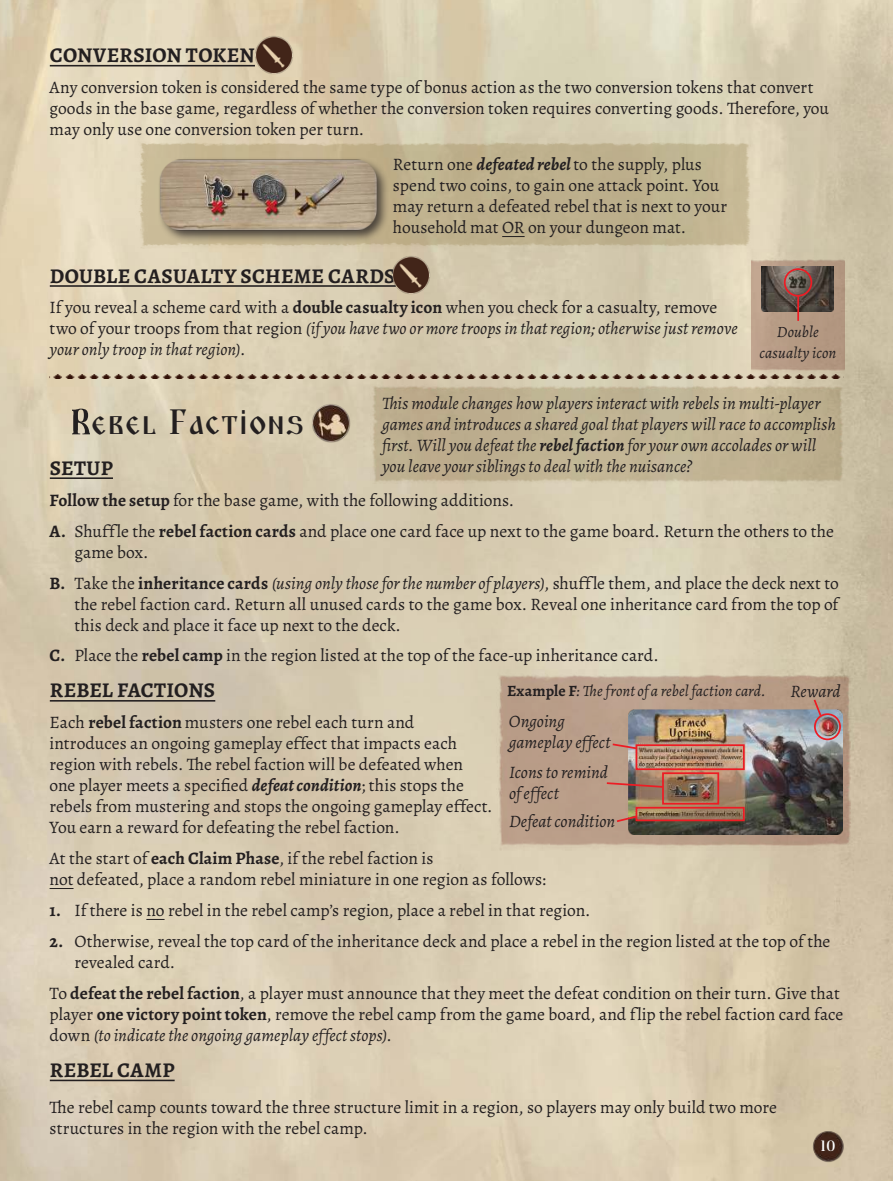
<style>
.page{position:relative;width:893px;height:1181px;background:#fff}
.page>*{position:absolute;margin:0;border:0;box-sizing:border-box;transform-origin:0 0}
.t1{font:35px "Triod Postnaja";letter-spacing:.01em;color:#231f20}
.t2{font:700 21px "Alegreya";letter-spacing:.01em;color:#231f20}
.t3{font:17.5px/21px "Alegreya";color:#231f20}
.t4{font:italic 17.5px/21px "Alegreya";color:#231f20}
.t5{font:italic 15.75px/21px "Alegreya";letter-spacing:.01em;color:#231f20;text-align:center}
.t6{font:14.88px "Triod Postnaja";color:#fff}
.s1{font-weight:700;font-style:italic}
.s2{font-weight:700}
.s3{font-style:italic}
.s4{font-weight:700;font-style:normal}
</style>
<div class="page">
<img style="left:0;top:0;width:893px;height:1181px">
<hr style="left:50px;top:65px;width:205px;height:1px;background:#231f20">
<hr style="left:50px;top:285px;width:346px;height:2px;background:#231f20">
<img style="left:136px;top:134px;width:615px;height:115px">
<svg style="left:502px;top:236px;width:23px;height:1px"></svg>
<div style="left:158px;top:156px;width:231px;height:87px;background:#231f20;opacity:.75"></div>
<img style="left:143px;top:154px;width:250px;height:82px">
<img style="left:306px;top:399px;width:50px;height:48px">
<hr style="left:50px;top:477px;width:63px;height:2px;background:#231f20">
<hr style="left:50px;top:700px;width:165px;height:1px;background:#231f20">
<svg style="left:50px;top:888px;width:24px;height:1px"></svg>
<svg style="left:146px;top:919px;width:19px;height:1px"></svg>
<hr style="left:50px;top:1079px;width:125px;height:2px;background:#231f20">
<img style="left:369px;top:379px;width:474px;height:104px">
<img style="left:751px;top:249px;width:94px;height:124px">
<img style="left:762px;top:267px;width:72px;height:45px">
<div style="left:784px;top:268px;width:28px;height:29px;border:2px solid #ed1c24;border-radius:50%"></div>
<hr style="left:797px;top:296px;width:2px;height:25px;background:#ed1c24">
<img style="left:50px;top:374px;width:793px;height:5px">
<svg style="left:73px;top:409px;width:17px;height:25px"></svg>
<img style="left:249px;top:31px;width:49px;height:48px">
<img style="left:387px;top:251px;width:49px;height:48px">
<img style="left:497px;top:659px;width:353px;height:191px">
<img style="left:628px;top:709px;width:214px;height:125px">
<div style="left:814px;top:713px;width:27px;height:27px;border:2px solid #ed1c24;border-radius:50%"></div>
<svg style="left:812px;top:697px;width:11px;height:21px"></svg>
<div style="left:636px;top:807px;width:109px;height:14px;border:2px solid #ed1c24"></div>
<svg style="left:615px;top:814px;width:23px;height:9px"></svg>
<div style="left:662px;top:772px;width:57px;height:32px;border:2px solid #ed1c24"></div>
<svg style="left:605px;top:781px;width:59px;height:8px"></svg>
<div style="left:636px;top:744px;width:109px;height:26px;border:2px solid #ed1c24"></div>
<svg style="left:611px;top:742px;width:27px;height:8px"></svg>
<img style="left:809px;top:1127px;width:39px;height:39px">
<p class="t2" style="left:50px;top:47px;width:206px">CONVERSION TOKEN</p>
<p class="t3" style="left:50px;top:78px;width:781px">Any conversion token is considered the same type of bonus action as the two conversion tokens that convert goods in the base game, regardless of whether the conversion token requires converting goods. Therefore, you may only use one conversion token per turn.</p>
<p class="t3" style="left:393px;top:155px;width:336px">Return one <span class="s1">defeated rebel</span> to the supply, plus spend two coins, to gain one attack point. You may return a defeated rebel that is next to your household mat OR on your dungeon mat.</p>
<p class="t2" style="left:50px;top:267px;width:347px">DOUBLE CASUALTY SCHEME CARDS</p>
<p class="t3" style="left:50px;top:298px;width:690px">If you reveal a scheme card with a <span class="s2">double casualty icon</span> when you check for a casualty, remove two of your troops from that region <span class="s3">(if you have two or more troops in that region; otherwise just remove your only troop in that region)</span>.</p>
<p class="t5" style="left:759px;top:321px;width:78px">Double casualty icon</p>
<p class="t4" style="left:382px;top:392px;width:455px">This module changes how players interact with rebels in multi-player games and introduces a shared goal that players will race to accomplish first. Will you defeat the <span class="s2">rebel faction</span> for your own accolades or will you leave your siblings to deal with the nuisance?</p>
<h1 class="t1" style="left:91px;top:409px;width:215px">ebel Factions</h1>
<p class="t2" style="left:50px;top:459px;width:64px">SETUP</p>
<p class="t3" style="left:50px;top:486px;width:786px;line-height:31px"><span class="s2">Follow the setup</span> for the base game, with the following additions.<br><span class="s2">A.</span> Shuffle the <span class="s2">rebel faction cards</span> and place one card face up next to the game board. Return the others to the</p>
<p class="t3" style="left:50px;top:538px;width:791px;line-height:31px;text-indent:25px">game box.<br><span class="s2">B.</span> Take the <span class="s2">inheritance cards</span> <span class="s3">(using only those for the number of players)</span>, shuffle them, and place the deck next to</p>
<p class="t3" style="left:74px;top:594px;width:765px">the rebel faction card. Return all unused cards to the game box. Reveal one inheritance card from the top of this deck and place it face up next to the deck.</p>
<p class="t3" style="left:50px;top:646px;width:611px"><span class="s2">C.</span> Place the <span class="s2">rebel camp</span> in the region listed at the top of the face-up inheritance card.</p>
<p class="t2" style="left:50px;top:682px;width:167px">REBEL FACTIONS</p>
<p class="t3" style="left:50px;top:713px;width:444px">Each <span class="s2">rebel faction</span> musters one rebel each turn and introduces an ongoing gameplay effect that impacts each region with rebels. The rebel faction will be defeated when one player meets a specified <span class="s1">defeat condition</span>; this stops the rebels from mustering and stops the ongoing gameplay effect.<br>You earn a reward for defeating the rebel faction.</p>
<p class="t3" style="left:50px;top:849px;width:498px">At the start of <span class="s2">each Claim Phase</span>, if the rebel faction is<br>not defeated, place a random rebel miniature in one region as follows:</p>
<p class="t3" style="left:50px;top:901px;width:542px"><span class="s2">1.</span> If there is no rebel in the rebel camp’s region, place a rebel in that region.</p>
<p class="t3" style="left:74px;top:932px;width:757px;text-indent:-25px"><span class="s2">2.</span> Otherwise, reveal the top card of the inheritance deck and place a rebel in the region listed at the top of the revealed card.</p>
<p class="t3" style="left:50px;top:984px;width:795px">To <span class="s2">defeat the rebel faction</span>, a player must announce that they meet the defeat condition on their turn. Give that player <span class="s2">one victory point token</span>, remove the rebel camp from the game board, and flip the rebel faction card face down <span class="s3">(to indicate the ongoing gameplay effect stops)</span>.</p>
<p class="t2" style="left:50px;top:1061px;width:126px">REBEL CAMP</p>
<p class="t3" style="left:50px;top:1096px;width:729px">The rebel camp counts toward the three structure limit in a region, so players may only build two more structures in the region with the rebel camp.</p>
<p class="t5" style="left:507px;top:679px;width:260px"><span class="s4">Example F</span>: The front of a rebel faction card.</p>
<p class="t4" style="left:790px;top:682px;width:52px">Reward</p>
<p class="t4" style="left:509px;top:710px;width:103px">Ongoing gameplay effect</p>
<p class="t4" style="left:509px;top:761px;width:100px">Icons to remind of effect</p>
<p class="t4" style="left:509px;top:810px;width:108px">Defeat condition</p>
<p class="t6" style="left:821px;top:1141px;width:17px">10</p>
</div>
